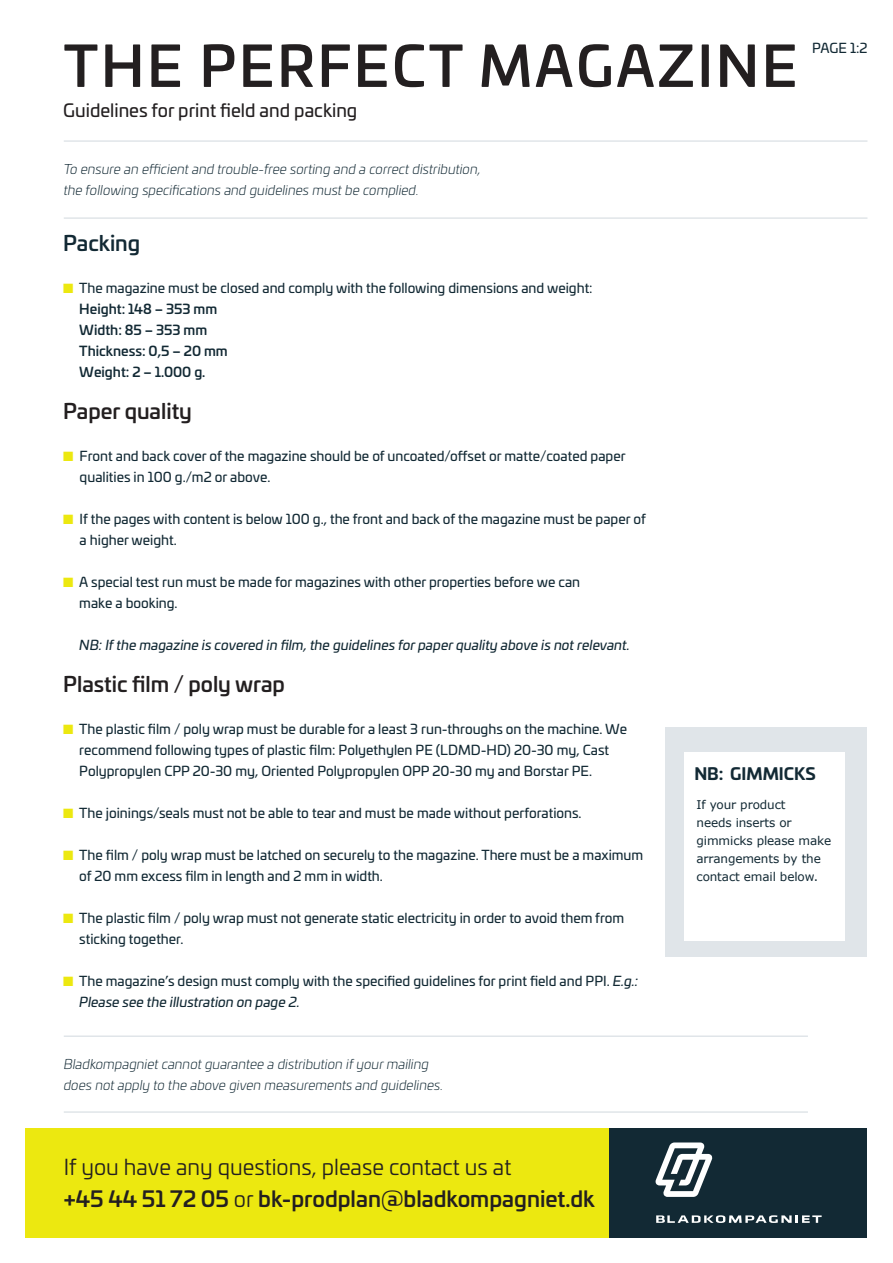
<style>
.page{position:relative;width:893px;height:1263px;background:#fff}
.page>*{position:absolute;margin:0;border:0;box-sizing:border-box;transform-origin:0 0}
.t1{font:500 55.5px "Univia Pro";letter-spacing:.05em;color:#231f20}
.t2{font:500 21.75px "Univia Pro";color:#231f20}
.t3{font:21.75px "Univia Pro";color:#231f20}
.t4{font:500 21px "Univia Pro";color:#231f20}
.t5{font:500 21px "Univia Pro";color:#122934}
.t6{font:18px "Univia Pro";color:#231f20}
.t7{font:700 16.5px "Univia Pro";color:#122934}
.t8{font:13.5px/21px "Univia Pro";color:#122934}
.t9{font:italic 300 13.5px/21px "Univia Pro";color:#122934}
.t10{font:italic 13.5px "Univia Pro";color:#122934}
.t11{font:12px/18px "Verdana";letter-spacing:-.01em;color:#122934}
.s1{color:#ece810}
.s2{font-weight:500}
.s3{font-style:italic}
.s4{font-weight:400}
</style>
<div class="page">
<div style="left:26px;top:1128px;width:596px;height:109px;background:#ece810"></div>
<div style="left:609px;top:1128px;width:258px;height:109px;background:#122934"></div>
<svg style="left:656px;top:1215px;width:166px;height:8px"></svg>
<svg style="left:655px;top:1142px;width:57px;height:55px"></svg>
<hr style="left:64px;top:1035px;width:744px;height:2px;background:#e0e5e9">
<hr style="left:64px;top:1111px;width:744px;height:2px;background:#e0e5e9">
<hr style="left:64px;top:140px;width:803px;height:2px;background:#e0e5e9">
<hr style="left:64px;top:217px;width:803px;height:2px;background:#e0e5e9">
<div style="left:665px;top:727px;width:202px;height:230px;background:#e0e5e9"></div>
<div style="left:684px;top:753px;width:161px;height:188px;background:#fff"></div>
<p class="t1" style="left:64px;top:23px;width:735px">THE PERFECT MAGAZINE</p>
<p class="t6" style="left:63px;top:97px;width:296px">Guidelines for print field and packing</p>
<p class="t9" style="left:64px;top:158px;width:418px">To ensure an efficient and trouble-free sorting and a correct distribution, the following specifications and guidelines must be complied.</p>
<p class="t8" style="left:812px;top:37px;width:57px">PAGE 1:2</p>
<p class="t5" style="left:63px;top:227px;width:79px">Packing</p>
<p class="t8" style="left:79px;top:276px;width:515px;text-indent:-16px"><span class="s1">■</span> The magazine must be closed and comply with the following dimensions and weight:<br><span class="s2">Height: 148 – 353 mm<br>Width: 85 – 353 mm<br>Thickness: 0,5 – 20 mm<br>Weight: 2 – 1.000 g.</span></p>
<p class="t4" style="left:63px;top:395px;width:130px">Paper quality</p>
<p class="t8" style="left:80px;top:444px;width:548px;text-indent:-16px"><span class="s1">■</span> Front and back cover of the magazine should be of uncoated/offset or matte/coated paper qualities in 100 g./m2 or above.</p>
<p class="t8" style="left:80px;top:507px;width:568px;text-indent:-16px"><span class="s1">■</span> If the pages with content is below 100 g., the front and back of the magazine must be paper of a higher weight.</p>
<p class="t8" style="left:79px;top:570px;width:502px;text-indent:-16px"><span class="s1">■</span> A special test run must be made for magazines with other properties before we can make a booking.</p>
<p class="t10" style="left:79px;top:635px;width:552px">NB: If the magazine is covered in film, the guidelines for paper quality above is not relevant.</p>
<p class="t4" style="left:63px;top:668px;width:223px">Plastic film / poly wrap</p>
<p class="t8" style="left:79px;top:717px;width:549px;text-indent:-16px"><span class="s1">■</span> The plastic film / poly wrap must be durable for a least 3 run-throughs on the machine. We recommend following types of plastic film: Polyethylen PE (LDMD-HD) 20-30 my, Cast<br>Polypropylen CPP 20-30 my, Oriented Polypropylen OPP 20-30 my and Borstar PE.</p>
<p class="t8" style="left:63px;top:801px;width:520px"><span class="s1">■</span> The joinings/seals must not be able to tear and must be made without perforations.</p>
<p class="t8" style="left:79px;top:843px;width:565px;text-indent:-16px"><span class="s1">■</span> The film / poly wrap must be latched on securely to the magazine. There must be a maximum of 20 mm excess film in length and 2 mm in width.</p>
<p class="t8" style="left:79px;top:906px;width:546px;text-indent:-16px"><span class="s1">■</span> The plastic film / poly wrap must not generate static electricity in order to avoid them from sticking together.</p>
<p class="t8" style="left:79px;top:969px;width:560px;text-indent:-16px"><span class="s1">■</span> The magazine’s design must comply with the specified guidelines for print field and PPI. <span class="s3">E.g.:<br>Please see the illustration on page 2.</span></p>
<p class="t9" style="left:64px;top:1053px;width:367px">Bladkompagniet cannot guarantee a distribution if your mailing</p>
<p class="t9" style="left:64px;top:1074px;width:381px">does not apply to the above given measurements and guidelines.</p>
<p class="t3" style="left:64px;top:1151px;width:449px">If you have any questions, please contact us at</p>
<p class="t2" style="left:64px;top:1182px;width:533px">+45 44 51 72 05 <span class="s4">or</span> bk-prodplan@bladkompagniet.dk</p>
<p class="t7" style="left:694px;top:760px;width:123px">NB: GIMMICKS</p>
<p class="t11" style="left:696px;top:795px;width:136px">If your product<br>needs inserts or gimmicks please make arrangements by the contact email below.</p>
</div>
